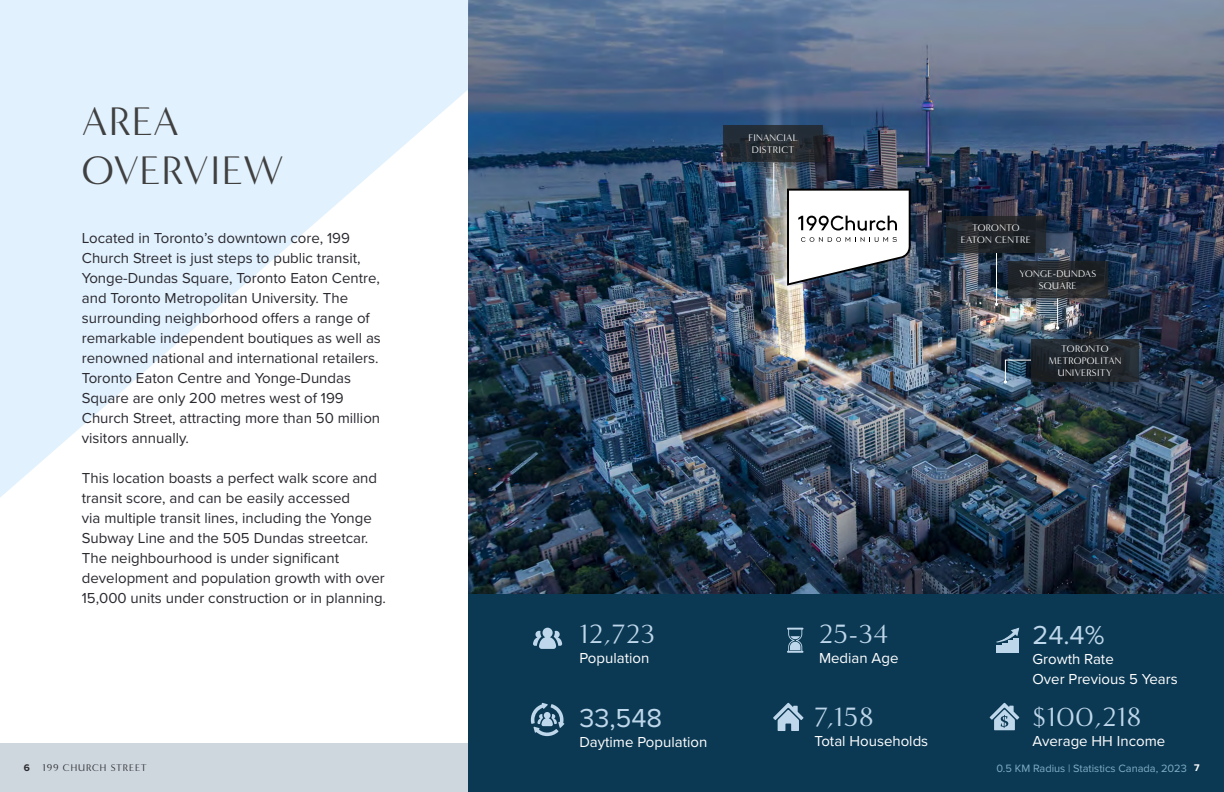
<style>
.page{position:relative;width:1224px;height:792px;background:#fff}
.page>*{position:absolute;margin:0;border:0;box-sizing:border-box;transform-origin:0 0}
.t1{font:41px/49.2px "Minerva Modern";letter-spacing:.01em;color:#404040}
.t2{font:27px "Minerva Modern";letter-spacing:.03em;color:#bfd7ea}
.t3{font:27px "Proxima Nova";color:#bfd7ea}
.t4{font:15px/20px "Proxima Nova";color:#2a2930}
.t5{font:15px/20px "Proxima Nova";color:#fff}
.t6{font:11px "Proxima Nova";color:#80adc5}
.t7{font:10px "Minerva Modern";letter-spacing:.09em;color:#2a2930}
.t8{font:700 10px "Proxima Nova";color:#fff}
.t9{font:9.9px/11.9px "Minerva Modern";letter-spacing:.03em;color:#fff;text-align:center}
.t10{font:9.9px/11.9px "Minerva Modern";letter-spacing:.01em;color:#fff;text-align:center}
.s1{font-family:"Proxima Nova";font-weight:700}
</style>
<div class="page">
<svg style="left:0;top:0;width:468px;height:497px;fill:#e1f1fd"></svg>
<img style="left:468px;top:0;width:756px;height:594px">
<div style="left:468px;top:594px;width:756px;height:198px;background:#0b3954"></div>
<svg style="left:533px;top:628px;width:29px;height:21px"></svg>
<svg style="left:531px;top:703px;width:33px;height:33px"></svg>
<svg style="left:996px;top:628px;width:23px;height:25px"></svg>
<svg style="left:787px;top:628px;width:16px;height:25px"></svg>
<svg style="left:773px;top:703px;width:31px;height:28px"></svg>
<svg style="left:990px;top:703px;width:29px;height:27px"></svg>
<svg style="left:787px;top:189px;width:124px;height:97px"></svg>
<div style="left:1029px;top:337px;width:118px;height:52px;background:#000;opacity:.28"></div>
<svg style="left:1031px;top:339px;width:108px;height:43px;background:#21272c"></svg>
<svg style="left:1004px;top:359px;width:28px;height:24px"></svg>
<div style="left:1005px;top:259px;width:110px;height:46px;background:#000;opacity:.28"></div>
<svg style="left:1008px;top:261px;width:100px;height:37px;background:#272a2e"></svg>
<hr style="left:1057px;top:298px;width:1px;height:30px;background:#fff">
<div style="left:943px;top:213px;width:110px;height:47px;background:#000;opacity:.28"></div>
<svg style="left:946px;top:216px;width:100px;height:36px;background:#21252a"></svg>
<hr style="left:996px;top:253px;width:1px;height:51px;background:#fff">
<div style="left:721px;top:123px;width:109px;height:46px;background:#000;opacity:.28"></div>
<svg style="left:723px;top:126px;width:100px;height:36px;background:#252c33"></svg>
<hr style="left:773px;top:163px;width:1px;height:51px;background:#fff">
<svg style="left:772px;top:212px;width:3px;height:4px"></svg>
<div style="left:0;top:743px;width:468px;height:49px;background:#ced7dd"></div>
<h1 class="t1" style="left:82px;top:97px;width:203px">AREA<br>OVERVIEW</h1>
<p class="t4" style="left:82px;top:227px;width:301px">Located in Toronto’s downtown core, 199<br>Church Street is just steps to public transit, Yonge-Dundas Square, Toronto Eaton Centre, and Toronto Metropolitan University. The surrounding neighborhood offers a range of remarkable independent boutiques as well as renowned national and international retailers.<br>Toronto Eaton Centre and Yonge-Dundas Square are only 200 metres west of 199<br>Church Street, attracting more than 50 million visitors annually.</p>
<p class="t4" style="left:82px;top:467px;width:306px">This location boasts a perfect walk score and transit score, and can be easily accessed<br>via multiple transit lines, including the Yonge Subway Line and the 505 Dundas streetcar.<br>The neighbourhood is under significant development and population growth with over 15,000 units under construction or in planning.</p>
<p class="t9" style="left:748px;top:132px;width:51px">FINANCIAL<br>DISTRICT</p>
<p class="t10" style="left:961px;top:222px;width:72px">TORONTO<br>EATON CENTRE</p>
<p class="t9" style="left:1019px;top:268px;width:78px">YONGE-DUNDAS<br>SQUARE</p>
<p class="t9" style="left:1048px;top:343px;width:75px">TORONTO<br>METROPOLITAN<br>UNIVERSITY</p>
<h2 class="t2" style="left:579px;top:619px;width:77px">12,723</h2>
<p class="t5" style="left:579px;top:648px;width:71px">Population</p>
<h2 class="t2" style="left:819px;top:619px;width:70px">25-34</h2>
<p class="t5" style="left:819px;top:648px;width:81px">Median Age</p>
<h2 class="t3" style="left:1032px;top:615px;width:73px">24.4%</h2>
<p class="t5" style="left:1032px;top:649px;width:147px">Growth Rate<br>Over Previous 5 Years</p>
<h2 class="t2" style="left:1032px;top:701px;width:110px">$100,218</h2>
<p class="t5" style="left:1032px;top:730px;width:134px">Average HH Income</p>
<p class="t6" style="left:996px;top:760px;width:192px">0.5 KM Radius | Statistics Canada, 2023</p>
<h2 class="t2" style="left:815px;top:701px;width:61px">7,158</h2>
<p class="t5" style="left:815px;top:730px;width:115px">Total Households</p>
<h2 class="t3" style="left:579px;top:698px;width:84px">33,548</h2>
<p class="t5" style="left:579px;top:731px;width:129px">Daytime Population</p>
<p class="t7" style="left:24px;top:762px;width:124px"><span class="s1">6</span> 199 CHURCH STREET</p>
<p class="t8" style="left:1194px;top:760px;width:7px">7</p>
</div>
